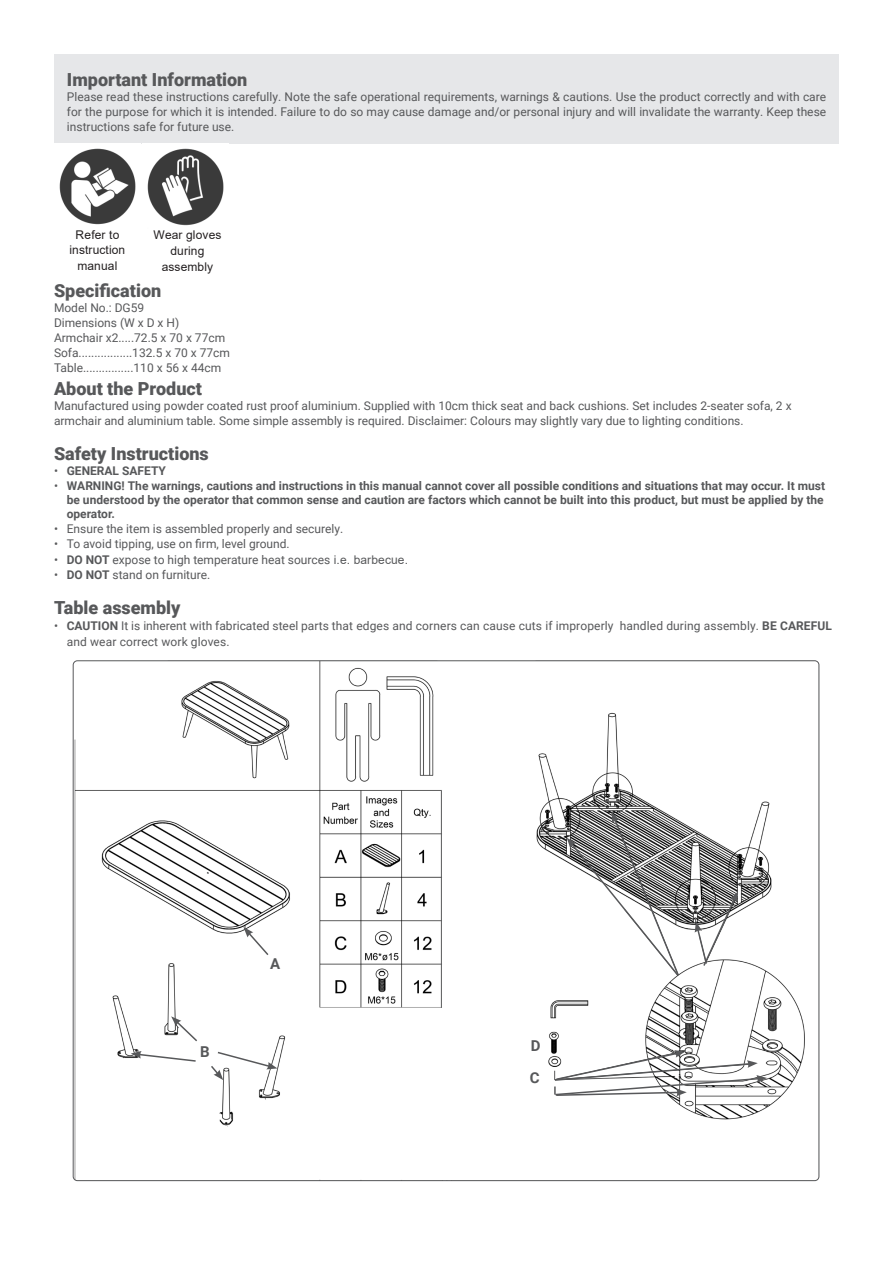
<style>
.page{position:relative;width:893px;height:1263px;background:#fff}
.page>*{position:absolute;margin:0;border:0;box-sizing:border-box;transform-origin:0 0}
.Section_Header{font:900 18px "Roboto";color:#57585a}
.Main_Copy__DO_NOT_MO{font:900 18px "Roboto";color:#57585a}
.Instructions_Model_N{font:700 15px "Roboto";color:#57585a}
.Copy__Justified{font:12px/15px "Roboto";color:#57585a;text-align:justify}
.Main_Copy__DO_NOT_MO-2{font:12px/15px "Roboto";color:#57585a}
.t1{font:700 12px/14.4px "Roboto";color:#57585a;text-align:justify}
.Body{font:12px/15.8px "Arial";letter-spacing:.01em;color:#231f20;text-align:center}
.s1{font-weight:400}
.s2{font-weight:700}
.s3{font-family:"Arial"}
</style>
<div class="page">
<div style="left:54px;top:54px;width:785px;height:89px;background:#e6e7e9"></div>
<img style="left:59px;top:143px;width:165px;height:83px">
<img style="left:73px;top:662px;width:746px;height:518px">
<svg style="left:205px;top:870px;width:6px;height:5px"></svg>
<svg style="left:243px;top:927px;width:27px;height:30px"></svg>
<svg style="left:171px;top:1016px;width:28px;height:27px"></svg>
<svg style="left:209px;top:1051px;width:68px;height:29px"></svg>
<svg style="left:131px;top:1051px;width:66px;height:12px"></svg>
<svg style="left:695px;top:891px;width:43px;height:76px"></svg>
<svg style="left:567px;top:812px;width:113px;height:165px"></svg>
<svg style="left:553px;top:1050px;width:214px;height:47px"></svg>
<hr style="left:441px;top:791px;width:1px;height:217px;background:#57585a">
<p class="Section_Header" style="left:67px;top:67px;width:182px">Important Information</p>
<p class="Copy__Justified" style="left:67px;top:88px;width:761px">Please read these instructions carefully. Note the safe operational requirements, warnings &amp; cautions. Use the product correctly and with care for the purpose for which it is intended. Failure to do so may cause damage and/or personal injury and will invalidate the warranty. Keep these instructions safe for future use.</p>
<p class="Body" style="left:69px;top:226px;width:57px">Refer to instruction manual</p>
<p class="Body" style="left:154px;top:227px;width:69px">Wear gloves during assembly</p>
<p class="Section_Header" style="left:54px;top:278px;width:109px">Specification</p>
<p class="Main_Copy__DO_NOT_MO-2" style="left:54px;top:300px;width:92px">Model No.: DG59</p>
<p class="Main_Copy__DO_NOT_MO-2" style="left:54px;top:315px;width:127px">Dimensions (W x D x H)</p>
<p class="Main_Copy__DO_NOT_MO-2" style="left:54px;top:330px;width:173px">Armchair x2.....72.5 x 70 x 77cm</p>
<p class="Main_Copy__DO_NOT_MO-2" style="left:54px;top:345px;width:178px">Sofa.................132.5 x 70 x 77cm</p>
<p class="Main_Copy__DO_NOT_MO-2" style="left:54px;top:360px;width:169px">Table................110 x 56 x 44cm</p>
<p class="Main_Copy__DO_NOT_MO" style="left:54px;top:376px;width:150px">About the Product</p>
<p class="Main_Copy__DO_NOT_MO-2" style="left:54px;top:398px;width:739px">Manufactured using powder coated rust proof aluminium. Supplied with 10cm thick seat and back cushions. Set includes 2-seater sofa, 2 x armchair and aluminium table. Some simple assembly is required. Disclaimer: Colours may slightly vary due to lighting conditions.</p>
<p class="Section_Header" style="left:54px;top:441px;width:156px">Safety Instructions</p>
<p class="t1" style="left:54px;top:463px;width:113px"><span class="s1">•</span> GENERAL SAFETY</p>
<p class="t1" style="left:67px;top:478px;width:760px;text-indent:-13px"><span class="s1">•</span> WARNING! The warnings, cautions and instructions in this manual cannot cover all possible conditions and situations that may occur. It must be understood by the operator that common sense and caution are factors which cannot be built into this product, but must be applied by the operator.</p>
<p class="Copy__Justified" style="left:54px;top:521px;width:291px">• Ensure the item is assembled properly and securely.</p>
<p class="Copy__Justified" style="left:54px;top:536px;width:237px">• To avoid tipping, use on firm, level ground.</p>
<p class="Copy__Justified" style="left:54px;top:552px;width:356px">• <span class="s2">DO NOT</span> expose to high temperature heat sources <span class="s3">i.e. barbecue.</span></p>
<p class="Copy__Justified" style="left:54px;top:567px;width:158px">• <span class="s2">DO NOT</span> stand on furniture.</p>
<p class="Section_Header" style="left:54px;top:595px;width:128px">Table assembly</p>
<p class="Copy__Justified" style="left:67px;top:617px;width:767px;line-height:15.8px;text-indent:-13px">• <span class="s2">CAUTION</span> It is inherent with fabricated steel parts that edges and corners can cause cuts if improperly handled during assembly. <span class="s2">BE CAREFUL </span>and wear correct work gloves.</p>
<p class="Instructions_Model_N" style="left:270px;top:953px;width:12px">A</p>
<p class="Instructions_Model_N" style="left:200px;top:1041px;width:11px">B</p>
<p class="Instructions_Model_N" style="left:531px;top:1035px;width:11px">D</p>
<p class="Instructions_Model_N" style="left:530px;top:1067px;width:11px">C</p>
</div>
